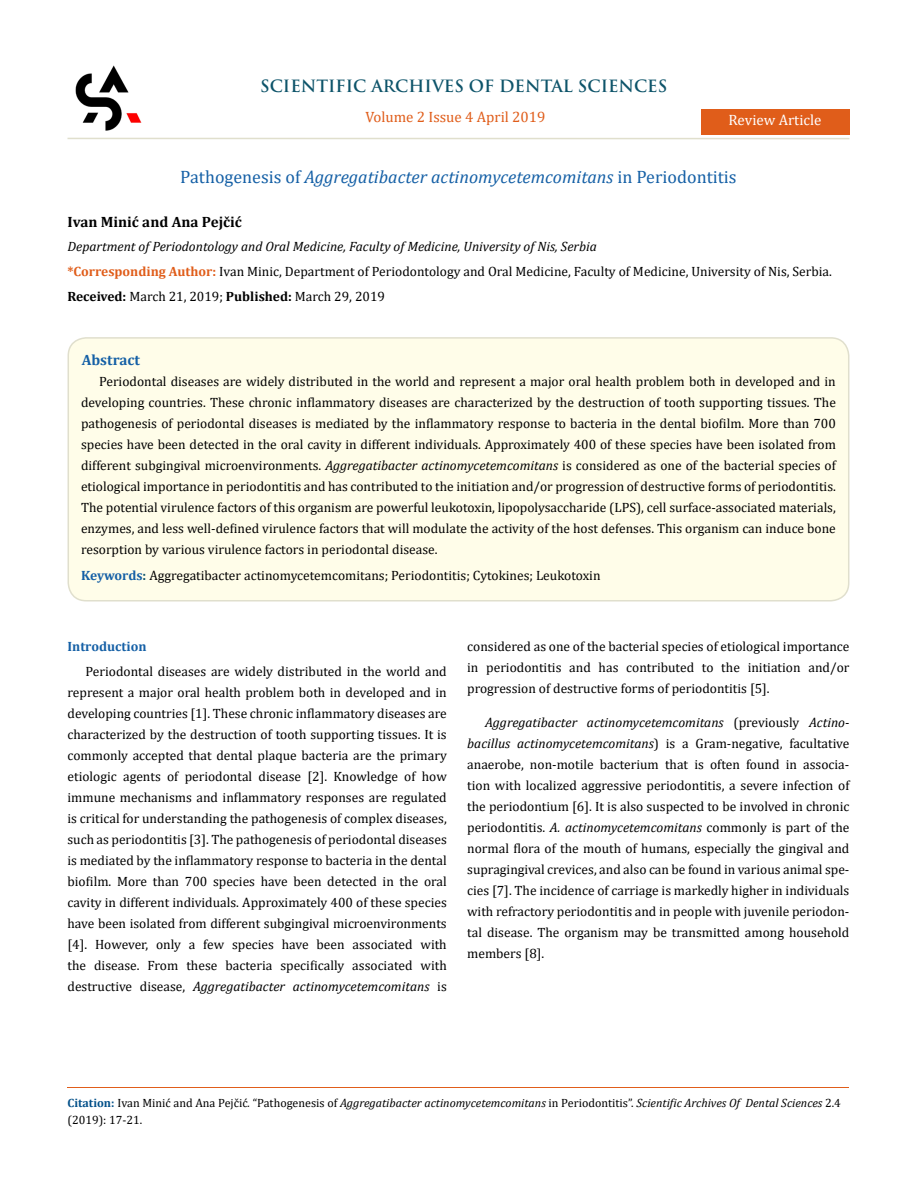
<style>
.page{position:relative;width:917px;height:1188px;background:#fff}
.page>*{position:absolute;margin:0;border:0;box-sizing:border-box;transform-origin:0 0}
.t1{font:italic 18px "Cambria";color:#1560a6}
.t2{font:700 16.5px "Trajan Pro";color:#0e546a}
.t3{font:15px "Cambria";color:#e05d1a}
.t4{font:700 15px "Cambria";color:#000}
.t5{font:15px "Cambria";color:#fff}
.t6{font:700 15px "Cambria";color:#1560a6}
.t7{font:13.5px/21px "Cambria";color:#000;text-align:justify}
.t8{font:700 13.5px "Cambria";color:#1560a6}
.t9{font:italic 12px/16.5px "Cambria";color:#000}
.s1{font-style:normal}
.s2{font-style:italic}
.s3{font-weight:700;color:#e05d1a}
.s4{font-weight:700}
.s5{font-weight:700;color:#1560a6}
.s6{font-weight:700;color:#0e546a}
.s7{font-weight:700;font-style:normal;color:#035089}
</style>
<div class="page">
<div style="left:700px;top:110px;width:149px;height:25px;background:#e05d1a"></div>
<img style="left:75px;top:65px;width:66px;height:66px">
<div style="left:68px;top:338px;width:780px;height:263px;background:#fffde9;border-radius:18px"></div>
<div style="left:67px;top:337px;width:782px;height:265px;border:2px solid #e0dfcd;border-radius:18px"></div>
<hr style="left:67px;top:138px;width:782px;height:1px;background:#e0dfcd">
<hr style="left:67px;top:1088px;width:782px;height:1px;background:#e05d1a">
<p class="t2" style="left:260px;top:76px;width:409px">SCIENTIFIC ARCHIVES OF DENTAL SCIENCES</p>
<p class="t3" style="left:365px;top:108px;width:181px">Volume 2 Issue 4 April 2019</p>
<p class="t5" style="left:728px;top:111px;width:94px">Review Article</p>
<h1 class="t1" style="left:180px;top:164px;width:558px"><span class="s1">Pathogenesis of</span> Aggregatibacter actinomycetemcomitans <span class="s1">in Periodontitis</span></h1>
<p class="t4" style="left:67px;top:211px;width:176px">Ivan Minić and Ana Pejčić</p>
<p class="t7" style="left:67px;top:234px;width:765px;line-height:24.9px"><span class="s2">Department of Periodontology and Oral Medicine, Faculty of Medicine, University of Nis, Serbia<br></span><span class="s3">*Corresponding Author:</span> Ivan Minic, Department of Periodontology and Oral Medicine, Faculty of Medicine, University of Nis, Serbia.</p>
<p class="t7" style="left:67px;top:286px;width:319px"><span class="s4">Received:</span> March 21, 2019; <span class="s4">Published:</span> March 29, 2019</p>
<p class="t6" style="left:82px;top:349px;width:60px">Abstract</p>
<p class="t7" style="left:81px;top:371px;width:756px;text-indent:18px">Periodontal diseases are widely distributed in the world and represent a major oral health problem both in developed and in developing countries. These chronic inflammatory diseases are characterized by the destruction of tooth supporting tissues. The pathogenesis of periodontal diseases is mediated by the inflammatory response to bacteria in the dental biofilm. More than 700 species have been detected in the oral cavity in different individuals. Approximately 400 of these species have been isolated from different subgingival microenvironments. <span class="s2">Aggregatibacter actinomycetemcomitans</span> is considered as one of the bacterial species of etiological importance in periodontitis and has contributed to the initiation and/or progression of destructive forms of periodontitis.<br>The potential virulence factors of this organism are powerful leukotoxin, lipopolysaccharide (LPS), cell surface-associated materials, enzymes, and less well-defined virulence factors that will modulate the activity of the host defenses. This organism can induce bone resorption by various virulence factors in periodontal disease.</p>
<p class="t7" style="left:81px;top:565px;width:521px"><span class="s5">Keywords</span><span class="s6">:</span> Aggregatibacter actinomycetemcomitans; Periodontitis; Cytokines; Leukotoxin</p>
<p class="t8" style="left:67px;top:637px;width:80px">Introduction</p>
<p class="t7" style="left:67px;top:661px;width:381px;text-indent:18px">Periodontal diseases are widely distributed in the world and represent a major oral health problem both in developed and in developing countries [1]. These chronic inflammatory diseases are characterized by the destruction of tooth supporting tissues. It is commonly accepted that dental plaque bacteria are the primary etiologic agents of periodontal disease [2]. Knowledge of how immune mechanisms and inflammatory responses are regulated is critical for understanding the pathogenesis of complex diseases, such as periodontitis [3]. The pathogenesis of periodontal diseases is mediated by the inflammatory response to bacteria in the dental biofilm. More than 700 species have been detected in the oral cavity in different individuals. Approximately 400 of these species have been isolated from different subgingival microenvironments [4]. However, only a few species have been associated with the disease. From these bacteria specifically associated with destructive disease, <span class="s2">Aggregatibacter actinomycetemcomitans</span> is</p>
<p class="t7" style="left:467px;top:636px;width:384px">considered as one of the bacterial species of etiological importance in periodontitis and has contributed to the initiation and/or progression of destructive forms of periodontitis [5].</p>
<p class="t7" style="left:467px;top:712px;width:384px;text-indent:18px"><span class="s2">Aggregatibacter actinomycetemcomitans</span> (previously <span class="s2">Actino&shy;bacillus actinomycetemcomitans</span>) is a Gram-negative, facultative anaerobe, non-motile bacterium that is often found in associa&shy;tion with localized aggressive periodontitis, a severe infection of the periodontium [6]. It is also suspected to be involved in chronic periodontitis. <span class="s2">A. actinomycetemcomitans</span> commonly is part of the normal flora of the mouth of humans, especially the gingival and supragingival crevices, and also can be found in various animal spe&shy;cies [7]. The incidence of carriage is markedly higher in individuals with refractory periodontitis and in people with juvenile periodon&shy;tal disease. The organism may be transmitted among household members [8].</p>
<p class="t9" style="left:67px;top:1094px;width:775px"><span class="s7">Citation:</span> <span class="s1">Ivan Minić and Ana Pejčić</span>. <span class="s1">“Pathogenesis of</span> Aggregatibacter actinomycetemcomitans <span class="s1">in Periodontitis”.</span> Scientific Archives Of Dental Sciences <span class="s1">2.4 (2019): 17-21.</span></p>
</div>
